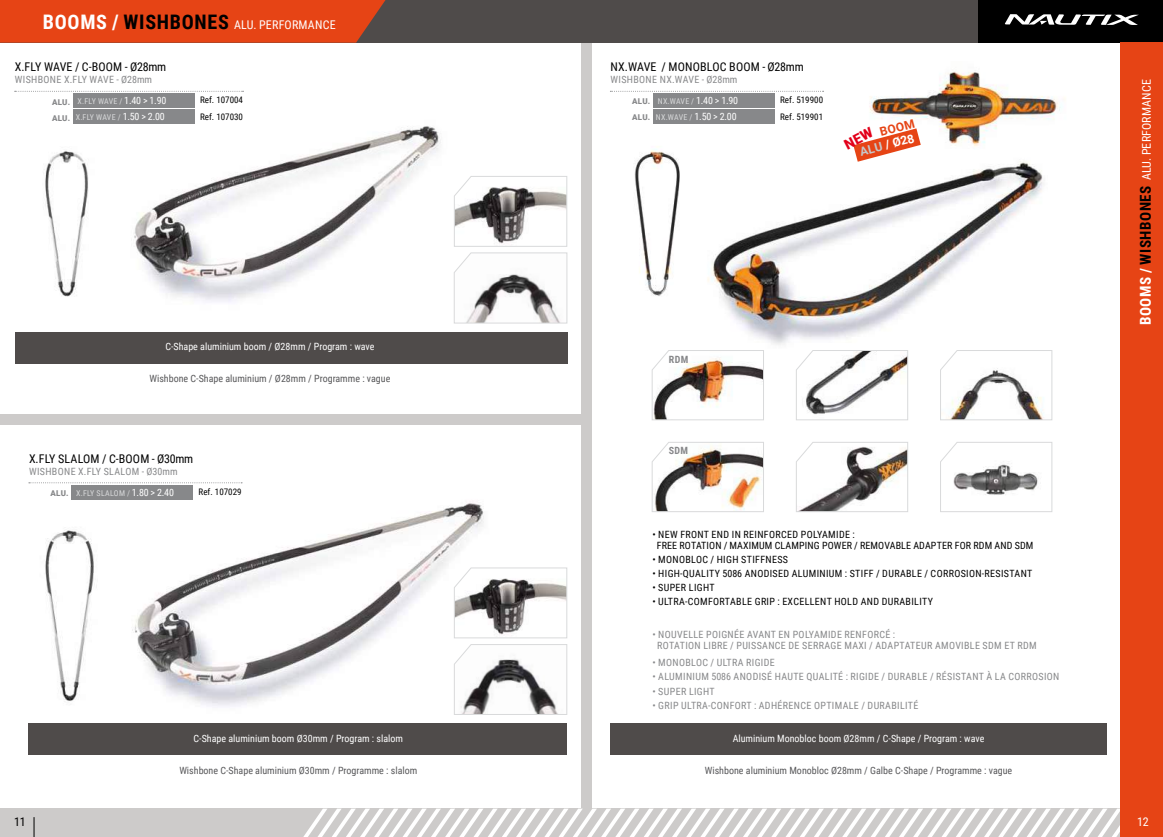
<style>
.page{position:relative;width:1163px;height:837px;background:#fff}
.page>*{position:absolute;margin:0;border:0;box-sizing:border-box;transform-origin:0 0}
.t1{font:12px "Roboto Condensed";letter-spacing:-.015em;color:#000}
.t2{font:12px "Roboto Condensed";letter-spacing:.015em;color:#fff}
.t3{font:700 12px "Roboto";color:#fff}
.t4{font:700 12px "Roboto";color:#e64415}
.t5{font:10px/11px "Roboto Condensed";letter-spacing:.035em;color:#87888a}
.t6{font:10px/11px "Roboto Condensed";letter-spacing:.035em;color:#000}
.t7{font:10px "Roboto Condensed";color:#fff}
.t8{font:10px "Roboto Condensed";color:#58585a}
.t9{font:10px "Roboto Condensed";letter-spacing:.015em;color:#000}
.t10{font:700 10px "Roboto Condensed";color:#87888a}
.t11{font:9px/17px "Roboto Condensed";color:#000}
.t12{font:8px/16px "Roboto Condensed";letter-spacing:.025em;color:#d9dadb}
.t13{font:900 8px/16px "Roboto";letter-spacing:.03em;color:#87888a}
.s1{font-weight:700;font-size:20px}
.s2{font-weight:700;font-size:20px;color:#000}
.s3{font-size:10px;color:#fff}
.s4{font-size:8px;color:#d9dadb}
.s5{font-family:"Roboto";font-weight:900;color:#87888a}
.s6{color:#c6c7c8}
.s7{font-weight:700;font-size:15px}
.s8{font-weight:700;font-size:15px;color:#000}
</style>
<div class="page">
<img style="left:707px;top:101px;width:346px;height:260px">
<img style="left:634px;top:146px;width:46px;height:150px">
<div style="left:0;top:414px;width:581px;height:10px;background:#cdcbca"></div>
<div style="left:581px;top:36px;width:10px;height:786px;background:#cdcbca"></div>
<div style="left:0;top:808px;width:1162px;height:28px;background:#cdcbca"></div>
<svg style="left:304px;top:808px;width:816px;height:28px"></svg>
<div style="left:0;top:0;width:1162px;height:43px;background:#4f4b4a"></div>
<div style="left:978px;top:0;width:184px;height:43px;background:#000"></div>
<svg style="left:1004px;top:14px;width:134px;height:11px"></svg>
<div style="left:1120px;top:43px;width:42px;height:793px;background:#e64415"></div>
<div style="left:0;top:0;width:385px;height:43px;background:#e64415"></div>
<svg style="left:34px;top:817px;width:1px;height:19px"></svg>
<div style="left:609px;top:723px;width:497px;height:31px;background:#4f4b4a"></div>
<img style="left:41px;top:482px;width:443px;height:224px">
<div style="left:28px;top:723px;width:538px;height:31px;background:#4f4b4a"></div>
<svg style="left:29px;top:482px;width:213px;height:1px"></svg>
<div style="left:71px;top:485px;width:122px;height:14px;background:#87888a"></div>
<svg style="left:453px;top:566px;width:114px;height:149px"></svg>
<img style="left:41px;top:515px;width:65px;height:191px">
<svg style="left:610px;top:91px;width:213px;height:1px"></svg>
<div style="left:652px;top:94px;width:122px;height:14px;background:#87888a"></div>
<div style="left:652px;top:109px;width:122px;height:15px;background:#87888a"></div>
<img style="left:27px;top:90px;width:414px;height:212px">
<div style="left:15px;top:332px;width:552px;height:31px;background:#4f4b4a"></div>
<svg style="left:15px;top:91px;width:228px;height:1px"></svg>
<svg style="left:454px;top:176px;width:113px;height:148px"></svg>
<img style="left:27px;top:124px;width:76px;height:178px">
<div style="left:73px;top:94px;width:122px;height:14px;background:#87888a"></div>
<div style="left:73px;top:109px;width:122px;height:15px;background:#87888a"></div>
<svg style="left:795px;top:349px;width:113px;height:71px"></svg>
<svg style="left:939px;top:349px;width:113px;height:71px"></svg>
<svg style="left:796px;top:442px;width:112px;height:70px"></svg>
<svg style="left:940px;top:442px;width:112px;height:70px"></svg>
<svg style="left:651px;top:349px;width:113px;height:71px"></svg>
<img style="left:651px;top:442px;width:113px;height:70px">
<img style="left:858px;top:71px;width:203px;height:78px">
<svg style="left:843px;top:127px;width:77px;height:35px"></svg>
<p class="t2" style="left:43px;top:17px;width:294px"><span class="s1">BOOMS /</span> <span class="s2">WISHBONES</span> ALU. PERFORMANCE</p>
<p class="t1" style="left:15px;top:59px;width:153px">X.FLY WAVE / C-BOOM - Ø28MM</p>
<p class="t5" style="left:15px;top:74px;width:89px">WISHBONE X.FLY WAVE</p>
<p class="t5" style="left:116px;top:74px;width:37px">- Ø28MM</p>
<p class="t12" style="left:76px;top:93px;width:92px">X.FLY WAVE / <span class="s3">1.40 &gt; 1.90<br></span>X.FLY WAVE</p>
<p class="t13" style="left:52px;top:93px;width:20px">ALU.<br>ALU.</p>
<p class="t7" style="left:118px;top:109px;width:49px"><span class="s4">/</span> 1.50 &gt; 2.00</p>
<p class="t11" style="left:200px;top:91px;width:44px">REF. 107004<br>REF. 107030</p>
<p class="t7" style="left:165px;top:339px;width:210px">C-SHAPE ALUMINIUM BOOM / Ø28MM / PROGRAM : WAVE</p>
<p class="t8" style="left:149px;top:371px;width:242px">WISHBONE C-SHAPE ALUMINIUM / Ø28MM / PROGRAMME : VAGUE</p>
<p class="t1" style="left:29px;top:450px;width:166px">X.FLY SLALOM / C-BOOM - Ø30MM</p>
<p class="t5" style="left:29px;top:465px;width:150px">WISHBONE X.FLY SLALOM - Ø30MM</p>
<p class="t12" style="left:50px;top:484px;width:52px"><span class="s5">ALU.</span> X.FLY SLALO</p>
<p class="t7" style="left:119px;top:484px;width:56px"><span class="s4">M /</span> 1.80 &gt; 2.40</p>
<p class="t11" style="left:199px;top:482px;width:44px">REF. 107029</p>
<p class="t7" style="left:193px;top:730px;width:211px">C-SHAPE ALUMINIUM BOOM Ø30MM / PROGRAM : SLALOM</p>
<p class="t8" style="left:179px;top:762px;width:239px">WISHBONE C-SHAPE ALUMINIUM Ø30MM / PROGRAMME : SLALOM</p>
<p class="t1" style="left:610px;top:59px;width:75px">NX.WAVE / MONOB</p>
<p class="t1" style="left:706px;top:59px;width:98px">LOC BOOM - Ø28MM</p>
<p class="t5" style="left:610px;top:74px;width:79px">WISHBONE NX.WAVE</p>
<p class="t5" style="left:701px;top:74px;width:37px">- Ø28MM</p>
<p class="t11" style="left:780px;top:91px;width:44px">REF. 519900<br>REF. 519901</p>
<p class="t7" style="left:657px;top:93px;width:82px"><span class="s4">N X.WAVE /</span> 1.40 &gt; 1.90</p>
<p class="t12" style="left:655px;top:109px;width:24px">NX.WAVE</p>
<p class="t7" style="left:689px;top:109px;width:49px"><span class="s4">/</span> 1.50 &gt; 2.00</p>
<p class="t13" style="left:632px;top:93px;width:20px">ALU.<br>ALU.</p>
<p class="t4" style="left:877px;top:124px;width:20px;rotate:-15deg">BOOM</p>
<p class="t3" style="left:857px;top:144px;width:57px;rotate:-15deg"><span class="s6">ALU</span> / Ø28</p>
<p class="t10" style="left:668px;top:352px;width:14px">RDM</p>
<p class="t10" style="left:668px;top:443px;width:13px">SDM</p>
<p class="t6" style="left:656px;top:528px;width:199px;text-indent:-4px">• NEW FRONT END I N REI NFORCED POLYAMIDE :<br>FREE ROTATI ON / MAXIMUM</p>
<p class="t9" style="left:774px;top:538px;width:260px">CLAMPI NG POWER / REMOVABLE ADAPTER FOR RDM AND SDM</p>
<p class="t6" style="left:652px;top:553px;width:77px">• MONOBLOC / HIGH</p>
<p class="t6" style="left:741px;top:553px;width:43px">STIFFNESS</p>
<p class="t6" style="left:652px;top:567px;width:152px">• HIGH-QUALITY 5086 ANODISED ALUMI</p>
<p class="t6" style="left:819px;top:567px;width:13px">NIUM</p>
<p class="t6" style="left:844px;top:567px;width:189px">: STIFF / DURABLE / CORROSI ON-RESISTANT</p>
<p class="t6" style="left:652px;top:581px;width:43px">• SUPER LIGH</p>
<p class="t6" style="left:709px;top:581px;width:7px">T</p>
<p class="t6" style="left:652px;top:595px;width:281px">• ULTRA-COMFORTABLE GRI P : EXCELLENT H OLD AND DU RABILITY</p>
<p class="t5" style="left:657px;top:628px;width:239px;text-indent:-5px">• NOUVELLE POIG NÉE AVANT EN POLYAMIDE RENFORCÉ :<br>ROTATI ON LI BRE / PUISS</p>
<p class="t5" style="left:762px;top:639px;width:276px">ANCE DE SERRAGE MAXI / ADAPTATEUR AMOVI BLE SDM ET RDM</p>
<p class="t5" style="left:652px;top:656px;width:99px">• MONOBLOC / ULTRA RIGID</p>
<p class="t5" style="left:769px;top:656px;width:6px">E</p>
<p class="t5" style="left:652px;top:670px;width:13px">• ALUMI</p>
<p class="t5" style="left:686px;top:670px;width:13px">NIUM</p>
<p class="t5" style="left:711px;top:670px;width:145px">5086 ANODISÉ HAUTE QUALITÉ : RIGID</p>
<p class="t5" style="left:874px;top:670px;width:187px">E / DURABLE / RÉSISTANT À LA CORROSI ON</p>
<p class="t5" style="left:652px;top:684px;width:43px">• SUPER LIGH</p>
<p class="t5" style="left:709px;top:684px;width:7px">T</p>
<p class="t5" style="left:652px;top:698px;width:114px">• GRI P ULTRA-CONFORT : ADH</p>
<p class="t5" style="left:777px;top:698px;width:142px">ÉRENCE OPTIMALE / DURABILITÉ</p>
<p class="t7" style="left:732px;top:730px;width:253px">ALUMINIUM MONOBLOC BOOM Ø28MM / C-SHAPE / PROGRAM : WAVE</p>
<p class="t8" style="left:704px;top:762px;width:309px">WISHBONE ALUMINIUM MONOBLOC Ø28MM / GALBE C-SHAPE / PROGRAMME : VAGUE</p>
<p class="t2" style="left:1137px;top:325px;width:247px;rotate:-90deg"><span class="s7">BOOMS /</span> <span class="s8">WISHBONES</span> ALU. PERFORMANCE</p>
<p class="t1" style="left:14px;top:813px;width:13px">11</p>
<p class="t2" style="left:1136px;top:813px;width:13px">12</p>
</div>
